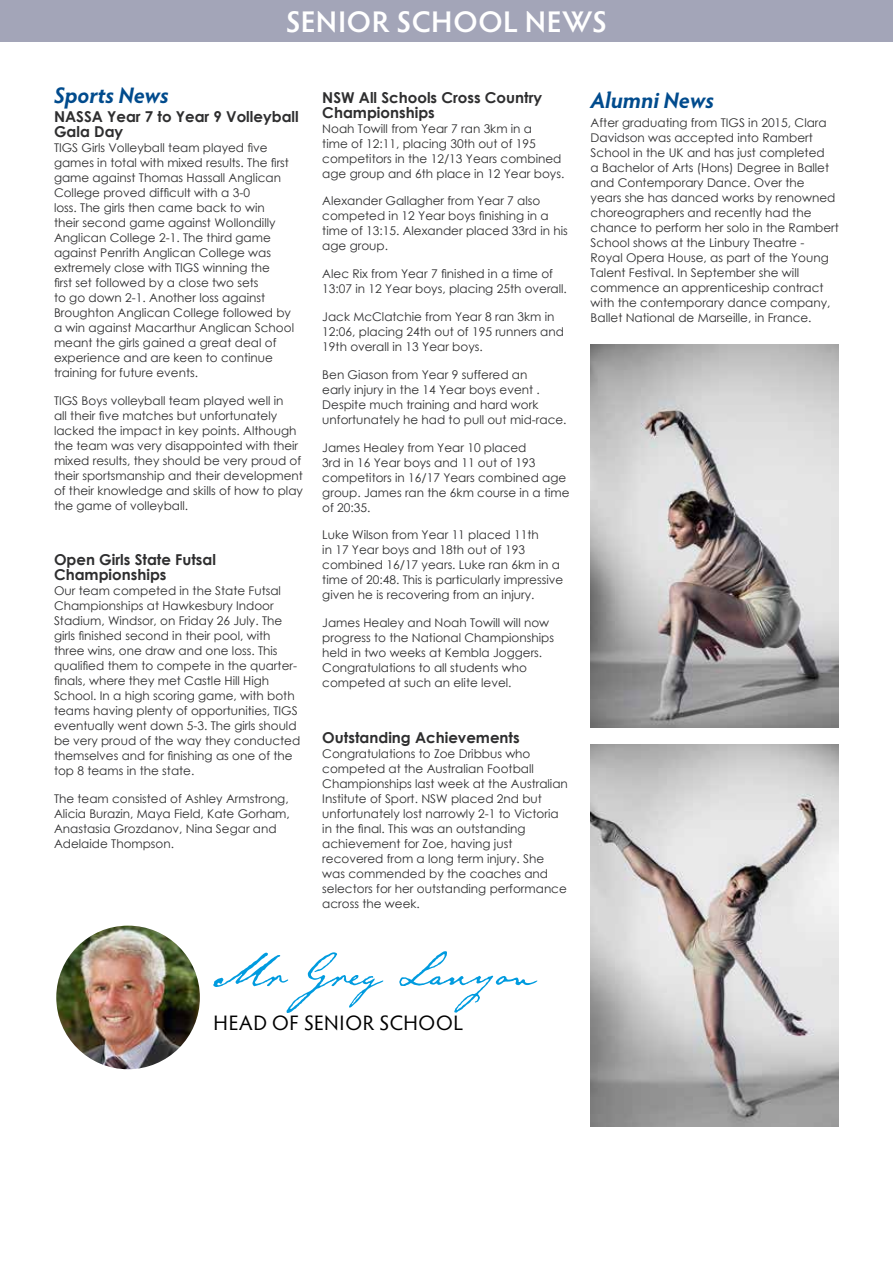
<style>
.page{position:relative;width:893px;height:1263px;background:#fff}
.page>*{position:absolute;margin:0;border:0;box-sizing:border-box;transform-origin:0 0}
.t1{font:60px "Emily Austin";color:#009bdf}
.t2{font:600 30px "Hypatia Sans Pro";letter-spacing:.02em;color:#fff}
.t3{font:italic 700 22.5px "Hypatia Sans Pro";color:#004b8d}
.t4{font:21px "Hypatia Sans Pro";letter-spacing:.03em;color:#000}
.t5{font:700 15px/15px "Century Gothic";color:#2e2e2f}
.t6{font:12px/15px "Century Gothic";color:#2e2e2f}
</style>
<div class="page">
<div style="left:0;top:0;width:893px;height:42px;background:#a3a5b8"></div>
<img style="left:56px;top:926px;width:144px;height:143px;border-radius:72px">
<img style="left:591px;top:344px;width:248px;height:383px">
<img style="left:591px;top:744px;width:248px;height:383px">
<h2 class="t2" style="left:286px;top:1px;width:323px">SENIOR SCHOOL NEWS</h2>
<h3 class="t3" style="left:54px;top:79px;width:116px">Sports News</h3>
<p class="t5" style="left:54px;top:108px;width:246px">NASSA Year 7 to Year 9 Volleyball<br>Gala Day</p>
<p class="t6" style="left:54px;top:140px;width:242px">TIGS Girls Volleyball team played five games in total with mixed results. The first game against Thomas Hassall Anglican College proved difficult with a 3-0<br>loss. The girls then came back to win<br>their second game against Wollondilly Anglican College 2-1. The third game against Penrith Anglican College was extremely close with TIGS winning the<br>first set followed by a close two sets<br>to go down 2-1. Another loss against Broughton Anglican College followed by a win against Macarthur Anglican School meant the girls gained a great deal of experience and are keen to continue training for future events.</p>
<p class="t6" style="left:54px;top:393px;width:250px">TIGS Boys volleyball team played well in<br>all their five matches but unfortunately lacked the impact in key points. Although the team was very disappointed with their mixed results, they should be very proud of their sportsmanship and their development of their knowledge and skills of how to play the game of volleyball.</p>
<p class="t5" style="left:54px;top:552px;width:163px">Open Girls State Futsal<br>Championships</p>
<p class="t6" style="left:54px;top:583px;width:248px">Our team competed in the State Futsal Championships at Hawkesbury Indoor Stadium, Windsor, on Friday 26 July. The girls finished second in their pool, with three wins, one draw and one loss. This qualified them to compete in the quarter&shy;finals, where they met Castle Hill High School. In a high scoring game, with both teams having plenty of opportunities, TIGS eventually went down 5-3. The girls should be very proud of the way they conducted themselves and for finishing as one of the top 8 teams in the state.</p>
<p class="t6" style="left:54px;top:791px;width:237px">The team consisted of Ashley Armstrong, Alicia Burazin, Maya Field, Kate Gorham, Anastasia Grozdanov, Nina Segar and Adelaide Thompson.</p>
<p class="t5" style="left:322px;top:89px;width:221px">NSW All Schools Cross Country<br>Championships</p>
<p class="t6" style="left:322px;top:121px;width:243px">Noah Towill from Year 7 ran 3km in a<br>time of 12:11, placing 30th out of 195 competitors in the 12/13 Years combined age group and 6th place in 12 Year boys.</p>
<p class="t6" style="left:322px;top:193px;width:247px">Alexander Gallagher from Year 7 also competed in 12 Year boys finishing in a time of 13:15. Alexander placed 33rd in his age group.</p>
<p class="t6" style="left:322px;top:266px;width:246px">Alec Rix from Year 7 finished in a time of<br>13:07 in 12 Year boys, placing 25th overall.</p>
<p class="t6" style="left:322px;top:309px;width:243px">Jack McClatchie from Year 8 ran 3km in<br>12:06, placing 24th out of 195 runners and<br>19th overall in 13 Year boys.</p>
<p class="t6" style="left:322px;top:367px;width:246px">Ben Giason from Year 9 suffered an<br>early injury in the 14 Year boys event .<br>Despite much training and hard work unfortunately he had to pull out mid-race.</p>
<p class="t6" style="left:322px;top:439px;width:249px">James Healey from Year 10 placed<br>3rd in 16 Year boys and 11 out of 193 competitors in 16/17 Years combined age group. James ran the 6km course in a time of 20:35.</p>
<p class="t6" style="left:322px;top:527px;width:242px">Luke Wilson from Year 11 placed 11th<br>in 17 Year boys and 18th out of 193 combined 16/17 years. Luke ran 6km in a time of 20:48. This is particularly impressive given he is recovering from an injury.</p>
<p class="t6" style="left:322px;top:615px;width:233px">James Healey and Noah Towill will now progress to the National Championships held in two weeks at Kembla Joggers.<br>Congratulations to all students who competed at such an elite level.</p>
<p class="t5" style="left:322px;top:729px;width:199px">Outstanding Achievements</p>
<p class="t6" style="left:322px;top:745px;width:247px">Congratulations to Zoe Dribbus who competed at the Australian Football Championships last week at the Australian Institute of Sport. NSW placed 2nd but unfortunately lost narrowly 2-1 to Victoria in the final. This was an outstanding achievement for Zoe, having just recovered from a long term injury. She was commended by the coaches and selectors for her outstanding performance across the week.</p>
<h1 class="t1" style="left:213px;top:927px;width:326px">Mr Greg Lanyon</h1>
<h3 class="t4" style="left:213px;top:1009px;width:251px">HEAD OF SENIOR SCHOOL</h3>
<h3 class="t3" style="left:591px;top:84px;width:125px">Alumni News</h3>
<p class="t6" style="left:591px;top:115px;width:250px">After graduating from TIGS in 2015, Clara Davidson was accepted into Rambert School in the UK and has just completed<br>a Bachelor of Arts (Hons) Degree in Ballet and Contemporary Dance. Over the<br>years she has danced works by renowned choreographers and recently had the chance to perform her solo in the Rambert School shows at the Linbury Theatre - Royal Opera House, as part of the Young Talent Festival. In September she will commence an apprenticeship contract with the contemporary dance company, Ballet National de Marseille, in France.</p>
</div>
